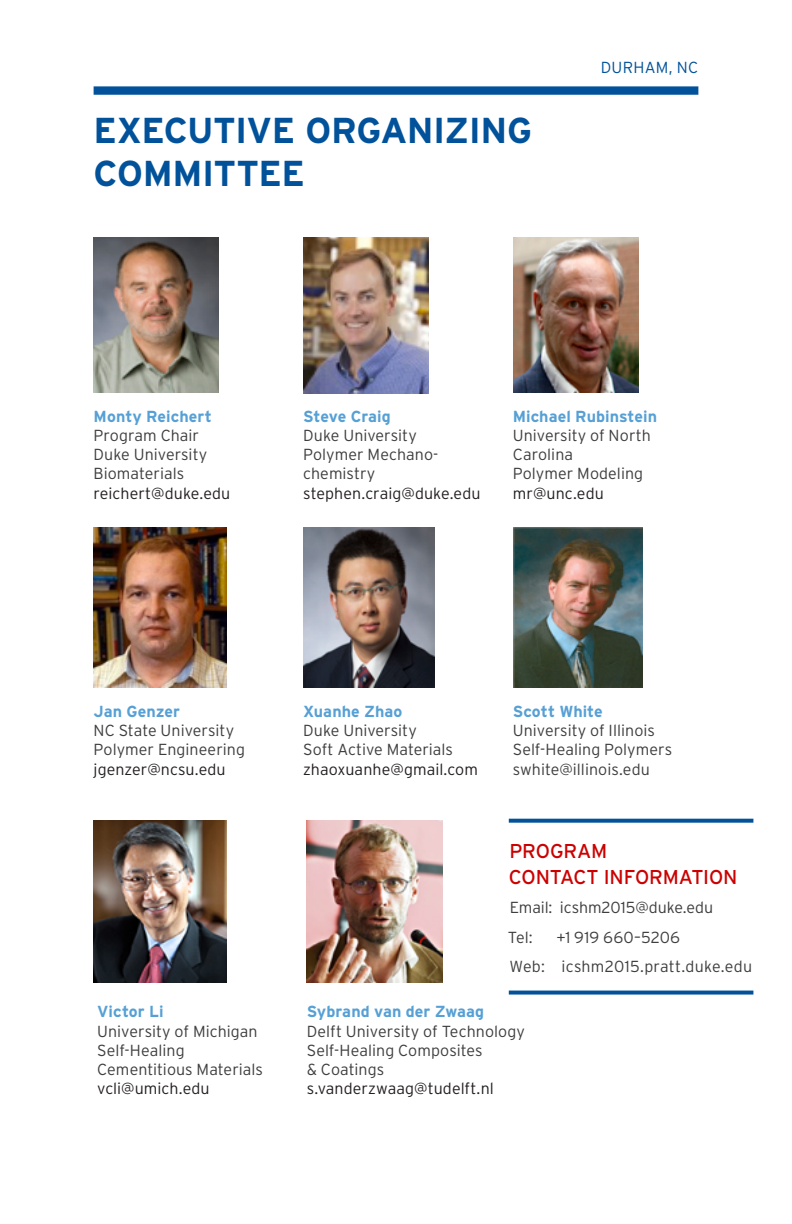
<style>
.page{position:relative;width:792px;height:1224px;background:#fff}
.page>*{position:absolute;margin:0;border:0;box-sizing:border-box;transform-origin:0 0}
.t1{font:700 36px/43.2px "Interstate";letter-spacing:-.015em;color:#01529a}
.t2{font:20px "Interstate";letter-spacing:-.01em;color:#c00}
.t3{font:300 16px/19.2px "Interstate";letter-spacing:.005em;color:#3e3e3f}
.t4{font:300 16px "Interstate";letter-spacing:.005em;color:#231f20}
.t5{font:700 16px "Interstate";color:#56a0d5}
.t6{font:300 16px "Interstate";letter-spacing:.02em;color:#01529a}
.s1{color:#231f20}
</style>
<div class="page">
<img style="left:94px;top:238px;width:124px;height:155px">
<div style="left:94px;top:86px;width:604px;height:9px;background:#01529a"></div>
<img style="left:304px;top:238px;width:124px;height:155px">
<img style="left:514px;top:238px;width:124px;height:155px">
<img style="left:94px;top:528px;width:132px;height:160px">
<img style="left:303px;top:528px;width:132px;height:160px">
<img style="left:514px;top:528px;width:128px;height:160px">
<img style="left:94px;top:821px;width:132px;height:162px">
<img style="left:307px;top:821px;width:135px;height:162px">
<svg style="left:509px;top:819px;width:244px;height:4px"></svg>
<svg style="left:509px;top:991px;width:244px;height:4px"></svg>
<p class="t1" style="left:94px;top:108px;width:440px">EXECUTIVE ORGANIZING<br>COMMITTEE</p>
<p class="t6" style="left:601px;top:59px;width:99px">DURHAM, NC</p>
<p class="t5" style="left:94px;top:407px;width:120px">Monty Reichert</p>
<p class="t3" style="left:94px;top:426px;width:107px">Program Chair</p>
<p class="t3" style="left:94px;top:445px;width:115px">Duke University</p>
<p class="t3" style="left:94px;top:464px;width:92px">Biomaterials</p>
<p class="t4" style="left:94px;top:484px;width:138px">reichert@duke.edu</p>
<p class="t5" style="left:303px;top:407px;width:89px">Steve Craig</p>
<p class="t3" style="left:303px;top:426px;width:115px">Duke University</p>
<p class="t3" style="left:303px;top:445px;width:137px">Polymer Mechano&shy;chemistry</p>
<p class="t4" style="left:303px;top:484px;width:179px">stephen.craig@duke.edu</p>
<p class="t5" style="left:513px;top:407px;width:146px">Michael Rubinstein</p>
<p class="t3" style="left:513px;top:426px;width:140px">University of North<br>Carolina</p>
<p class="t3" style="left:513px;top:464px;width:132px">Polymer Modeling</p>
<p class="t4" style="left:513px;top:484px;width:93px">mr@unc.edu</p>
<p class="t5" style="left:94px;top:702px;width:88px">Jan Genzer</p>
<p class="t3" style="left:94px;top:721px;width:142px">NC State University</p>
<p class="t3" style="left:94px;top:740px;width:153px">Polymer Engineering <span class="s1">jgenzer@ncsu.edu</span></p>
<p class="t5" style="left:97px;top:1003px;width:68px">Victor Li</p>
<p class="t3" style="left:97px;top:1021px;width:162px">University of Michigan</p>
<p class="t3" style="left:97px;top:1040px;width:167px">Self-Healing<br>Cementitious Materials</p>
<p class="t4" style="left:97px;top:1080px;width:114px">vcli@umich.edu</p>
<p class="t5" style="left:303px;top:702px;width:101px">Xuanhe Zhao</p>
<p class="t3" style="left:303px;top:721px;width:115px">Duke University</p>
<p class="t3" style="left:303px;top:740px;width:151px">Soft Active Materials</p>
<p class="t4" style="left:303px;top:760px;width:176px">zhaoxuanhe@gmail.com</p>
<p class="t5" style="left:513px;top:702px;width:92px">Scott White</p>
<p class="t3" style="left:513px;top:721px;width:144px">University of Illinois</p>
<p class="t3" style="left:513px;top:740px;width:161px">Self-Healing Polymers swhite@illinois.edu</p>
<p class="t2" style="left:509px;top:840px;width:100px">PROGRAM</p>
<p class="t2" style="left:509px;top:866px;width:230px">CONTACT INFORMATION</p>
<p class="t3" style="left:510px;top:898px;width:205px">Email: icshm2015@duke.edu</p>
<p class="t3" style="left:508px;top:927px;width:26px">Tel:</p>
<p class="t3" style="left:556px;top:927px;width:125px">+1 919 660–5206</p>
<p class="t3" style="left:509px;top:956px;width:244px">Web: icshm2015.pratt.duke.edu</p>
<p class="t5" style="left:307px;top:1003px;width:179px">Sybrand van der Zwaag</p>
<p class="t3" style="left:307px;top:1021px;width:220px">Delft University of Technology</p>
<p class="t3" style="left:307px;top:1040px;width:177px">Self-Healing Composites &amp; Coatings</p>
<p class="t4" style="left:307px;top:1080px;width:189px">s.vanderzwaag@tudelft.nl</p>
</div>
